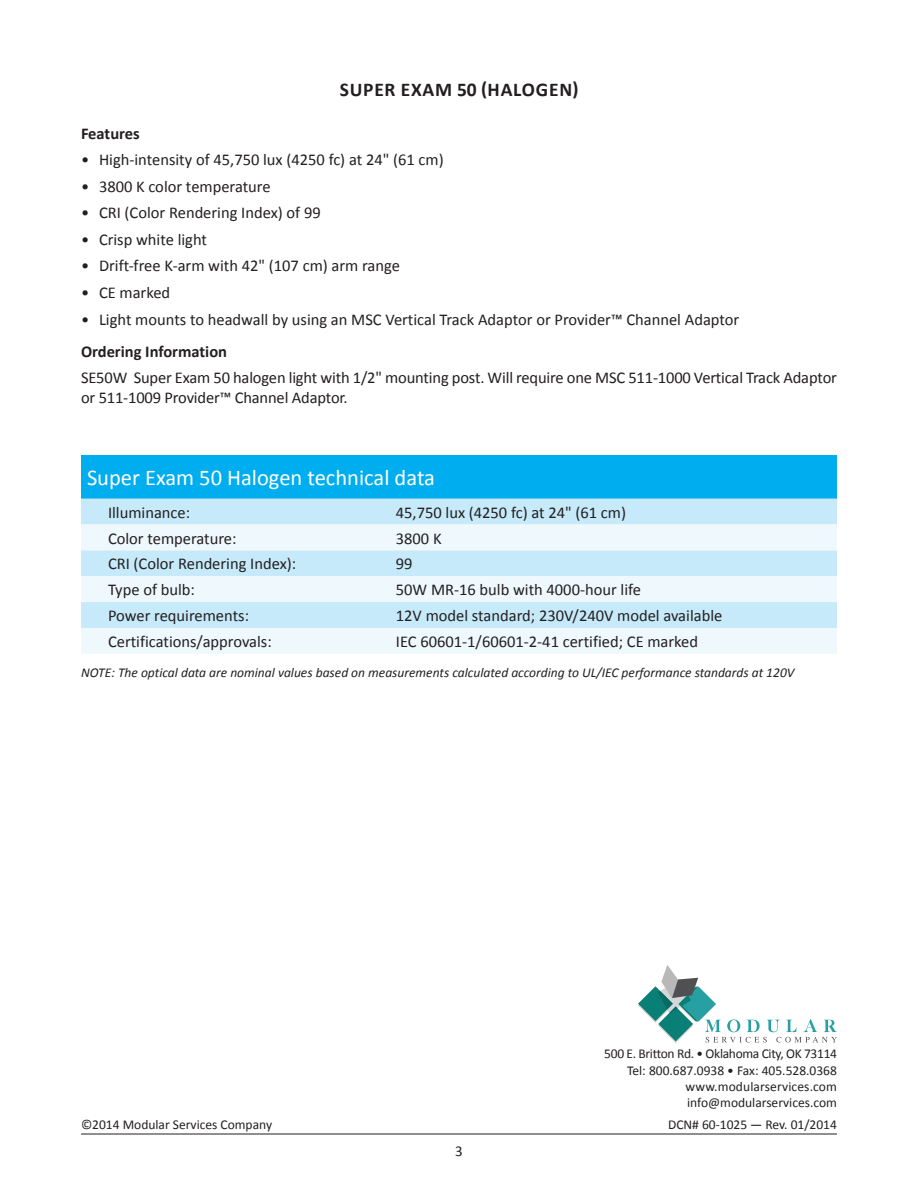
<style>
.page{position:relative;width:918px;height:1188px;background:#fff}
.page>*{position:absolute;margin:0;border:0;box-sizing:border-box;transform-origin:0 0}
.body_text{font:22.5px "Calibri";color:#fff}
.header_1{font:700 19.5px "Calibri";letter-spacing:.04em;color:#231f20}
.body_text-2{font:16.5px/19.8px "Calibri";color:#231f20}
.bullets{font:16.5px "Calibri";color:#231f20}
.header_2{font:700 16.5px "Calibri";color:#231f20}
.t1{font:15px "Calibri";color:#231f20}
.t2{font:13.5px "Calibri";color:#231f20}
.body_text-3{font:italic 13.5px "Calibri";color:#231f20}
.t3{font:13.5px "Calibri";letter-spacing:-.025em;color:#231f20}
</style>
<div class="page">
<hr style="left:81px;top:1134px;width:756px;height:1px;background:#231f20">
<svg style="left:638px;top:965px;width:199px;height:78px"></svg>
<div style="left:81px;top:455px;width:756px;height:44px;background:#00aeef"></div>
<div style="left:81px;top:499px;width:756px;height:25px;background:#c6eafa"></div>
<svg style="left:81px;top:524px;width:756px;height:130px;background:#def2fb"></svg>
<p class="header_1" style="left:340px;top:77px;width:240px">SUPER EXAM 50 (HALOGEN)</p>
<p class="header_2" style="left:81px;top:123px;width:60px">Features</p>
<p class="bullets" style="left:81px;top:149px;width:364px">• High-intensity of 45,750 lux (4250 fc) at 24" (61 cm)</p>
<p class="bullets" style="left:81px;top:176px;width:191px">• 3800 K color temperature</p>
<p class="bullets" style="left:81px;top:202px;width:241px">• CRI (Color Rendering Index) of 99</p>
<p class="bullets" style="left:81px;top:229px;width:128px">• Crisp white light</p>
<p class="bullets" style="left:81px;top:256px;width:320px">• Drift-free K-arm with 42" (107 cm) arm range</p>
<p class="bullets" style="left:81px;top:282px;width:91px">• CE marked</p>
<p class="bullets" style="left:81px;top:309px;width:660px">• Light mounts to headwall by using an MSC Vertical Track Adaptor or Provider™ Channel Adaptor</p>
<p class="header_2" style="left:81px;top:341px;width:148px">Ordering Information</p>
<p class="body_text-2" style="left:81px;top:368px;width:757px">SE50W Super Exam 50 halogen light with 1/2" mounting post. Will require one MSC 511-1000 Vertical Track Adaptor or 511-1009 Provider™ Channel Adaptor.</p>
<p class="body_text" style="left:87px;top:463px;width:350px">Super Exam 50 Halogen technical data</p>
<p class="body_text-2" style="left:108px;top:502px;width:84px">Illuminance:</p>
<p class="body_text-2" style="left:396px;top:502px;width:232px">45,750 lux (4250 fc) at 24" (61 cm)</p>
<p class="body_text-2" style="left:108px;top:528px;width:130px">Color temperature:</p>
<p class="body_text-2" style="left:396px;top:528px;width:47px">3800 K</p>
<p class="body_text-2" style="left:108px;top:554px;width:190px">CRI (Color Rendering Index):</p>
<p class="body_text-2" style="left:396px;top:554px;width:18px">99</p>
<p class="body_text-2" style="left:108px;top:580px;width:89px">Type of bulb:</p>
<p class="body_text-2" style="left:396px;top:580px;width:247px">50W MR-16 bulb with 4000-hour life</p>
<p class="body_text-2" style="left:108px;top:606px;width:143px">Power requirements:</p>
<p class="body_text-2" style="left:396px;top:606px;width:328px">12V model standard; 230V/240V model available</p>
<p class="body_text-2" style="left:108px;top:632px;width:165px">Certifications/approvals:</p>
<p class="body_text-2" style="left:396px;top:632px;width:304px">IEC 60601-1/60601-2-41 certified; CE marked</p>
<p class="body_text-3" style="left:81px;top:664px;width:715px">NOTE: The optical data are nominal values based on measurements calculated according to UL/IEC performance standards at 120V</p>
<p class="t3" style="left:604px;top:1045px;width:234px">500 E. Britton Rd. • Oklahoma City, OK 73114</p>
<p class="t2" style="left:627px;top:1062px;width:211px">Tel: 800.687.0938 • Fax: 405.528.0368</p>
<p class="t2" style="left:686px;top:1078px;width:153px">www.modularservices.com</p>
<p class="t2" style="left:687px;top:1094px;width:151px">info@modularservices.com</p>
<p class="t2" style="left:81px;top:1116px;width:193px">©2014 Modular Services Company</p>
<p class="t2" style="left:668px;top:1116px;width:170px">DCN# 60-1025 — Rev. 01/2014</p>
<p class="t1" style="left:455px;top:1142px;width:9px">3</p>
</div>
